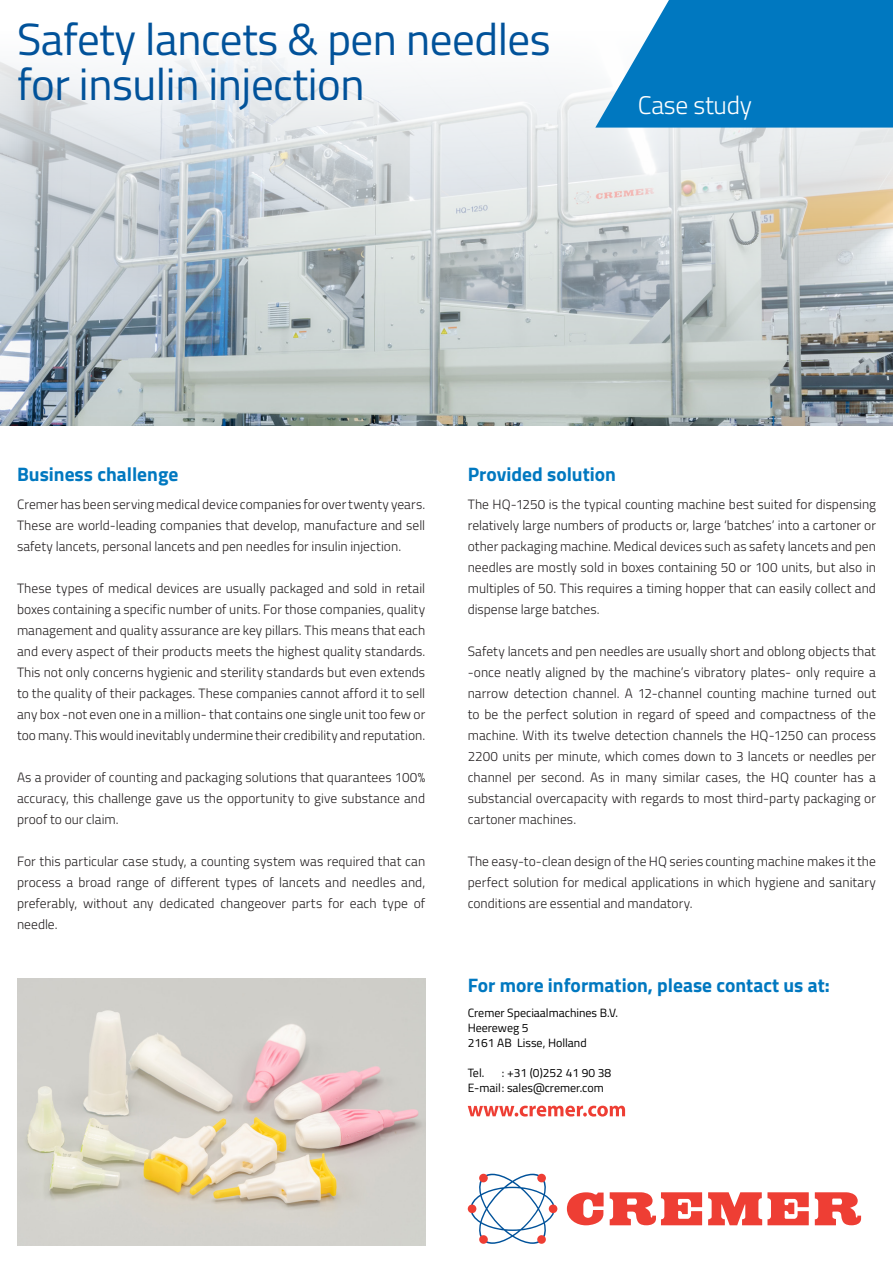
<style>
.page{position:relative;width:893px;height:1263px;background:#fff}
.page>*{position:absolute;margin:0;border:0;box-sizing:border-box;transform-origin:0 0}
.Kop{font:45px "Titillium Web";letter-spacing:-.01em;color:#01529a}
.Slogan{font:300 25.5px "Titillium Web";letter-spacing:-.01em;color:#fff}
.Kopje{font:700 19.5px "Titillium Web";color:#0078c0}
.Teksten_hoofdvak{font:300 13.5px/21px "Titillium Web";letter-spacing:.005em;color:#231f20;text-align:justify}
.Contactgegevens{font:12px "Titillium Web";color:#000}
</style>
<div class="page">
<img style="left:0;top:46px;width:893px;height:379px">
<svg style="left:468px;top:1106px;width:157px;height:10px"></svg>
<svg style="left:595px;top:0;width:298px;height:128px;background:#2088c7"></svg>
<img style="left:17px;top:978px;width:408px;height:268px">
<svg style="left:471px;top:1174px;width:83px;height:70px"></svg>
<div style="left:537px;top:1174px;width:9px;height:8px;background:#ee3e34;border-radius:50%"></div>
<div style="left:537px;top:1235px;width:9px;height:9px;background:#ee3e34;border-radius:50%"></div>
<div style="left:479px;top:1174px;width:9px;height:8px;background:#ee3e34;border-radius:50%"></div>
<div style="left:468px;top:1204px;width:8px;height:9px;background:#ee3e34;border-radius:50%"></div>
<div style="left:549px;top:1204px;width:8px;height:9px;background:#ee3e34;border-radius:50%"></div>
<div style="left:479px;top:1235px;width:9px;height:9px;background:#ee3e34;border-radius:50%"></div>
<svg style="left:708px;top:1192px;width:101px;height:33px"></svg>
<svg style="left:610px;top:1192px;width:92px;height:33px"></svg>
<svg style="left:815px;top:1192px;width:46px;height:33px"></svg>
<svg style="left:567px;top:1192px;width:37px;height:33px"></svg>
<p class="Kop" style="left:17px;top:7px;width:535px">Safety lancets &amp; pen needles</p>
<p class="Kop" style="left:17px;top:52px;width:349px">for insulin injection</p>
<p class="Slogan" style="left:638px;top:87px;width:116px">Case study</p>
<p class="Kopje" style="left:17px;top:460px;width:163px">Business challenge</p>
<p class="Kopje" style="left:468px;top:460px;width:150px">Provided solution</p>
<p class="Teksten_hoofdvak" style="left:17px;top:493px;width:410px">Cremer has been serving medical device companies for over twenty years.<br>These are world-leading companies that develop, manufacture and sell safety lancets, personal lancets and pen needles for insulin injection.</p>
<p class="Teksten_hoofdvak" style="left:17px;top:577px;width:410px">These types of medical devices are usually packaged and sold in retail boxes containing a specific number of units. For those companies, quality management and quality assurance are key pillars. This means that each and every aspect of their products meets the highest quality standards.<br>This not only concerns hygienic and sterility standards but even extends to the quality of their packages. These companies cannot afford it to sell any box -not even one in a million- that contains one single unit too few or too many. This would inevitably undermine their credibility and reputation.</p>
<p class="Teksten_hoofdvak" style="left:17px;top:766px;width:410px">As a provider of counting and packaging solutions that quarantees 100% accuracy, this challenge gave us the opportunity to give substance and proof to our claim.</p>
<p class="Teksten_hoofdvak" style="left:17px;top:850px;width:410px">For this particular case study, a counting system was required that can process a broad range of different types of lancets and needles and, preferably, without any dedicated changeover parts for each type of needle.</p>
<p class="Teksten_hoofdvak" style="left:468px;top:493px;width:410px">The HQ-1250 is the typical counting machine best suited for dispensing relatively large numbers of products or, large ‘batches’ into a cartoner or other packaging machine. Medical devices such as safety lancets and pen needles are mostly sold in boxes containing 50 or 100 units, but also in multiples of 50. This requires a timing hopper that can easily collect and dispense large batches.</p>
<p class="Teksten_hoofdvak" style="left:468px;top:640px;width:410px">Safety lancets and pen needles are usually short and oblong objects that -once neatly aligned by the machine’s vibratory plates- only require a narrow detection channel. A 12-channel counting machine turned out to be the perfect solution in regard of speed and compactness of the machine. With its twelve detection channels the HQ-1250 can process 2200 units per minute, which comes down to 3 lancets or needles per channel per second. As in many similar cases, the HQ counter has a substancial overcapacity with regards to most third-party packaging or cartoner machines.</p>
<p class="Teksten_hoofdvak" style="left:468px;top:850px;width:410px">The easy-to-clean design of the HQ series counting machine makes it the perfect solution for medical applications in which hygiene and sanitary conditions are essential and mandatory.</p>
<p class="Kopje" style="left:468px;top:970px;width:363px">For more information, please contact us at:</p>
<p class="Contactgegevens" style="left:468px;top:1004px;width:152px">Cremer Speciaalmachines B.V.</p>
<p class="Contactgegevens" style="left:468px;top:1019px;width:62px">Heereweg 5</p>
<p class="Contactgegevens" style="left:468px;top:1034px;width:120px">2161 AB Lisse, Holland</p>
<p class="Contactgegevens" style="left:468px;top:1064px;width:18px">Tel.</p>
<p class="Contactgegevens" style="left:502px;top:1064px;width:111px">: +31 (0)252 41 90 38</p>
<p class="Contactgegevens" style="left:468px;top:1079px;width:138px">E-mail: sales@cremer.com</p>
</div>
